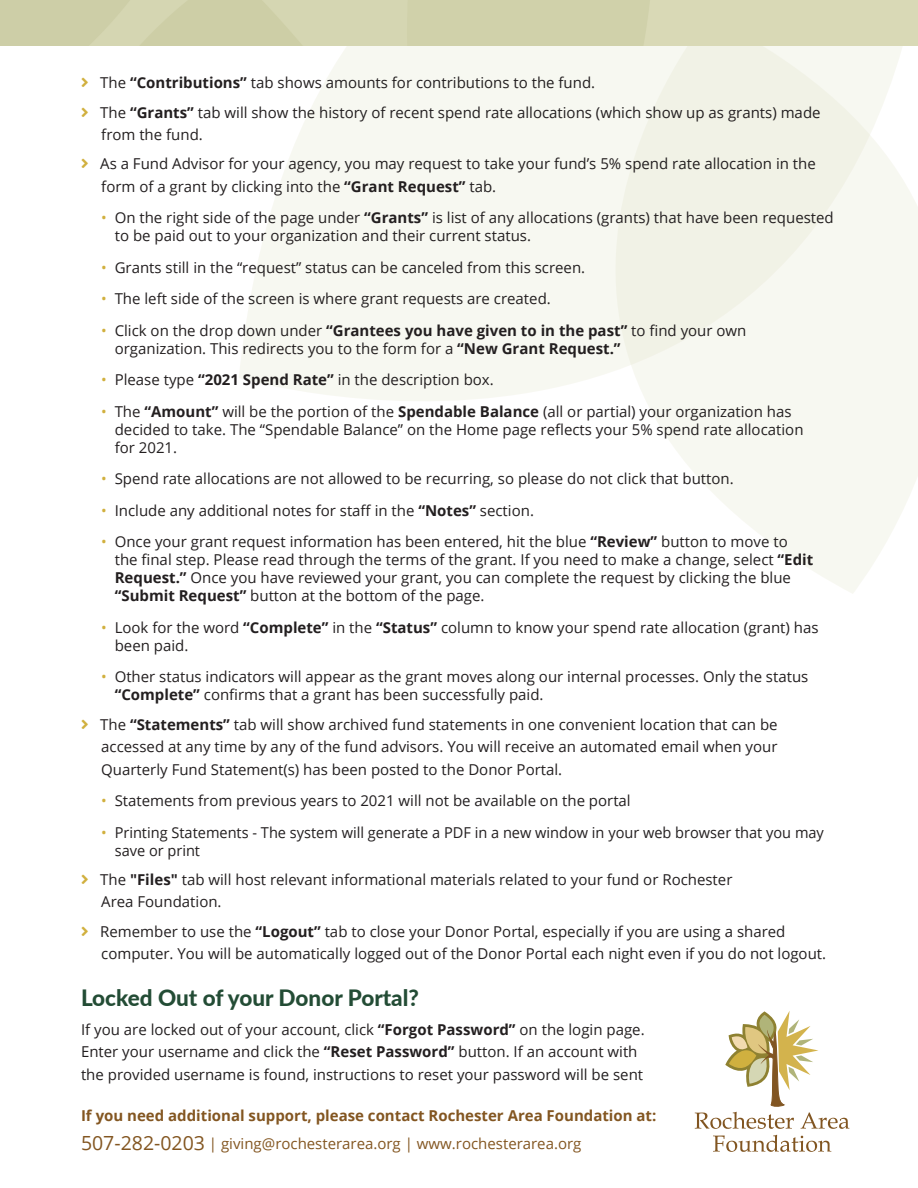
<style>
.page{position:relative;width:918px;height:1188px;background:#fff}
.page>*{position:absolute;margin:0;border:0;box-sizing:border-box;transform-origin:0 0}
.t1{font:800 22.5px "Lato";color:#234c35}
.t2{font:15px/18px "Open Sans";color:#231f20}
.t3{font:700 15px "Open Sans";color:#835621}
.t4{font:15px "Open Sans";color:#835621}
.s1{font-weight:700}
.s2{color:#d1b03e}
.s3{font-size:19.5px}
</style>
<div class="page">
<svg style="left:239px;top:46px;width:312px;height:355px;fill:#f7f8f1"></svg>
<svg style="left:551px;top:46px;width:367px;height:548px;fill:#f7f8f1"></svg>
<svg style="left:695px;top:1011px;width:154px;height:118px"></svg>
<svg style="left:713px;top:1135px;width:118px;height:17px"></svg>
<p class="t2" style="left:100px;top:74px;width:497px">The <span class="s1">“Contributions”</span> tab shows amounts for contributions to the fund.</p>
<p class="t2" style="left:100px;top:101px;width:722px;line-height:22.5px">The <span class="s1">“Grants”</span> tab will show the history of recent spend rate allocations (which show up as grants) made from the fund.</p>
<p class="t2" style="left:100px;top:152px;width:717px;line-height:22.5px">As a Fund Advisor for your agency, you may request to take your fund’s 5% spend rate allocation in the form of a grant by clicking into the <span class="s1">“Grant Request”</span> tab.</p>
<p class="t2" style="left:115px;top:209px;width:721px;text-indent:-14px"><span class="s2">•</span> On the right side of the page under <span class="s1">“Grants”</span> is list of any allocations (grants) that have been requested to be paid out to your organization and their current status.</p>
<p class="t2" style="left:101px;top:258px;width:485px"><span class="s2">•</span> Grants still in the “request” status can be canceled from this screen.</p>
<p class="t2" style="left:101px;top:290px;width:451px"><span class="s2">•</span> The left side of the screen is where grant requests are created.</p>
<p class="t2" style="left:115px;top:321px;width:633px;text-indent:-14px"><span class="s2">•</span> Click on the drop down under <span class="s1">“Grantees you have given to in the past”</span> to find your own organization. This redirects you to the form for a <span class="s1">“New Grant Request.”</span></p>
<p class="t2" style="left:101px;top:371px;width:394px"><span class="s2">•</span> Please type <span class="s1">“2021 Spend Rate”</span> in the description box.</p>
<p class="t2" style="left:115px;top:402px;width:690px;text-indent:-14px"><span class="s2">•</span> The <span class="s1">“Amount”</span> will be the portion of the <span class="s1">Spendable Balance</span> (all or partial) your organization has decided to take. The “Spendable Balance” on the Home page reflects your 5% spend rate allocation for 2021.</p>
<p class="t2" style="left:101px;top:470px;width:634px"><span class="s2">•</span> Spend rate allocations are not allowed to be recurring, so please do not click that button.</p>
<p class="t2" style="left:101px;top:501px;width:434px"><span class="s2">•</span> Include any additional notes for staff in the <span class="s1">“Notes”</span> section.</p>
<p class="t2" style="left:115px;top:533px;width:700px;text-indent:-14px"><span class="s2">•</span> Once your grant request information has been entered, hit the blue <span class="s1">“Review”</span> button to move to the final step. Please read through the terms of the grant. If you need to make a change, select <span class="s1">“Edit Request.”</span> Once you have reviewed your grant, you can complete the request by clicking the blue <span class="s1">“Submit Request”</span> button at the bottom of the page.</p>
<p class="t2" style="left:115px;top:618px;width:705px;text-indent:-14px"><span class="s2">•</span> Look for the word <span class="s1">“Complete”</span> in the <span class="s1">“Status”</span> column to know your spend rate allocation (grant) has been paid.</p>
<p class="t2" style="left:115px;top:668px;width:695px;text-indent:-14px"><span class="s2">•</span> Other status indicators will appear as the grant moves along our internal processes. Only the status <span class="s1">“Complete”</span> confirms that a grant has been successfully paid.</p>
<p class="t2" style="left:100px;top:713px;width:679px;line-height:22.5px;text-align:justify">The <span class="s1">“Statements”</span> tab will show archived fund statements in one convenient location that can be accessed at any time by any of the fund advisors. You will receive an automated email when your Quarterly Fund Statement(s) has been posted to the Donor Portal.</p>
<p class="t2" style="left:101px;top:791px;width:531px"><span class="s2">•</span> Statements from previous years to 2021 will not be available on the portal</p>
<p class="t2" style="left:115px;top:823px;width:711px;text-indent:-14px"><span class="s2">•</span> Printing Statements - The system will generate a PDF in a new window in your web browser that you may save or print</p>
<p class="t2" style="left:100px;top:868px;width:634px;line-height:22.5px">The <span class="s1">"Files"</span> tab will host relevant informational materials related to your fund or Rochester<br>Area Foundation.</p>
<p class="t2" style="left:100px;top:920px;width:727px;line-height:22.5px">Remember to use the <span class="s1">“Logout”</span> tab to close your Donor Portal, especially if you are using a shared computer. You will be automatically logged out of the Donor Portal each night even if you do not logout.</p>
<p class="t1" style="left:81px;top:981px;width:340px">Locked Out of your Donor Portal?</p>
<p class="t2" style="left:81px;top:1018px;width:565px;line-height:22.5px">If you are locked out of your account, click <span class="s1">“Forgot Password”</span> on the login page.<br>Enter your username and click the <span class="s1">“Reset Password”</span> button. If an account with the provided username is found, instructions to reset your password will be sent</p>
<p class="t3" style="left:81px;top:1105px;width:577px">If you need additional support, please contact Rochester Area Foundation at:</p>
<p class="t4" style="left:81px;top:1133px;width:502px"><span class="s3">507-282-0203</span> | giving@rochesterarea.org | www.rochesterarea.org</p>
</div>
